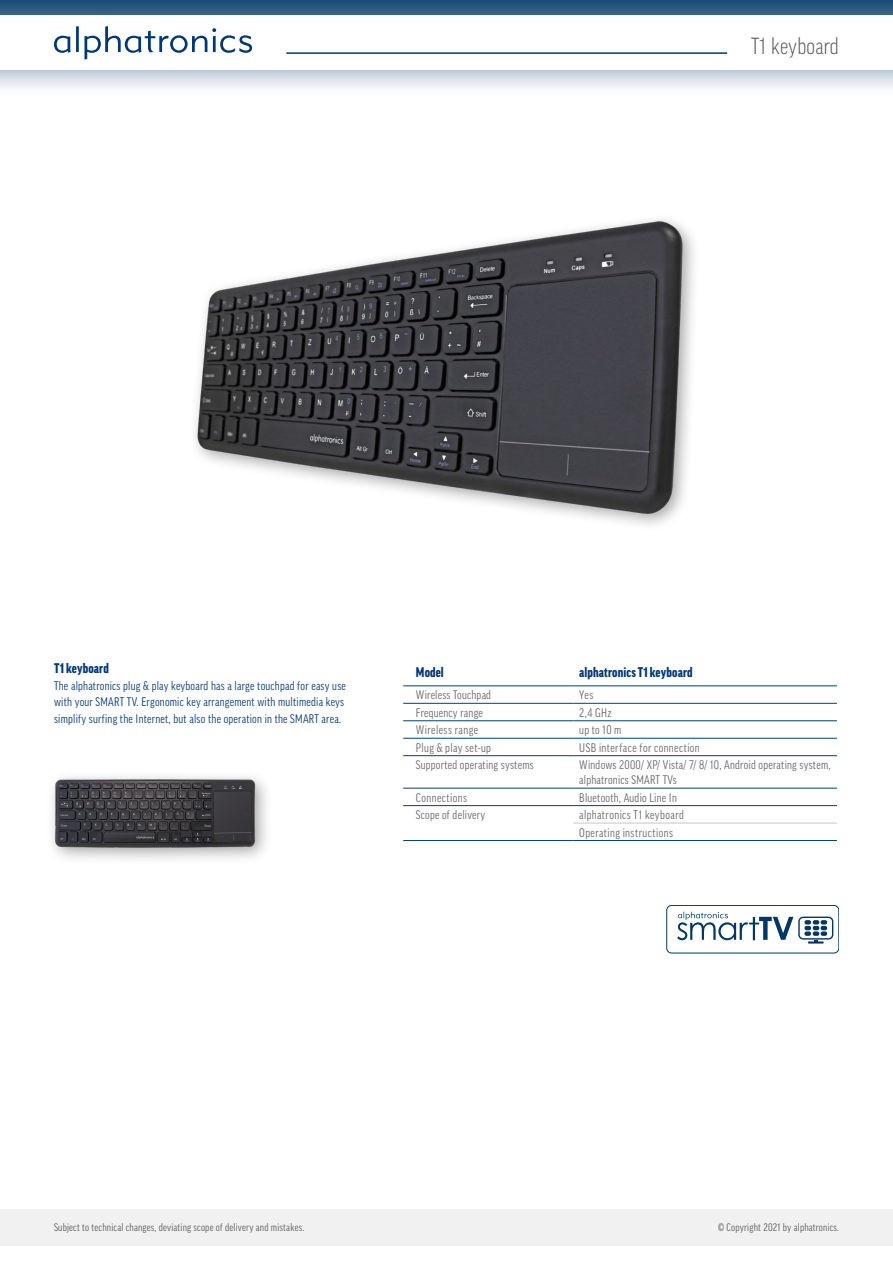
<style>
.page{position:relative;width:893px;height:1263px;background:#fff}
.page>*{position:absolute;margin:0;border:0;box-sizing:border-box;transform-origin:0 0}
.t1{font:300 condensed 22.5px "Good Pro";letter-spacing:.01em;color:#58585a}
.t2{font:900 condensed 13.5px "Good Pro";letter-spacing:.01em;color:#003777}
.t3{font:condensed 12px/15px "Good Pro";letter-spacing:.02em;color:#646567}
.t4{font:condensed 12px/16.5px "Good Pro";letter-spacing:.02em;color:#003777}
.t5{font:condensed 12px "Good Pro";letter-spacing:.04em;color:#646567}
.t6{font:condensed 10.5px "Good Pro";letter-spacing:.02em;color:#58585a}
</style>
<div class="page">
<svg style="left:0;top:0;width:893px;height:89px;background:#8fa7bb"></svg>
<div style="left:0;top:16px;width:893px;height:54px;background:#fff"></div>
<hr style="left:286px;top:52px;width:441px;height:2px;background:#003777">
<div style="left:0;top:1209px;width:893px;height:37px;background:#f1f1f2"></div>
<svg style="left:54px;top:26px;width:198px;height:34px"></svg>
<hr style="left:403px;top:685px;width:170px;height:1px;background:#004079">
<hr style="left:403px;top:703px;width:170px;height:1px;background:#004079">
<hr style="left:403px;top:720px;width:170px;height:1px;background:#004079">
<hr style="left:403px;top:738px;width:170px;height:1px;background:#004079">
<hr style="left:403px;top:755px;width:170px;height:1px;background:#004079">
<hr style="left:403px;top:788px;width:170px;height:1px;background:#004079">
<hr style="left:403px;top:805px;width:170px;height:1px;background:#004079">
<hr style="left:403px;top:840px;width:170px;height:1px;background:#004079">
<hr style="left:573px;top:685px;width:264px;height:1px;background:#004079">
<hr style="left:573px;top:703px;width:264px;height:1px;background:#004079">
<hr style="left:573px;top:720px;width:264px;height:1px;background:#004079">
<hr style="left:573px;top:738px;width:264px;height:1px;background:#004079">
<hr style="left:573px;top:755px;width:264px;height:1px;background:#004079">
<hr style="left:573px;top:788px;width:264px;height:1px;background:#004079">
<hr style="left:573px;top:805px;width:264px;height:1px;background:#004079">
<hr style="left:573px;top:840px;width:264px;height:1px;background:#004079">
<hr style="left:573px;top:823px;width:264px;height:1px;background:#c6c7c8">
<div style="left:666px;top:905px;width:173px;height:48px;border:1px solid #003765;border-radius:5px"></div>
<svg style="left:677px;top:911px;width:116px;height:29px"></svg>
<div style="left:798px;top:916px;width:35px;height:23px;border:1px solid #003765;border-radius:4px"></div>
<svg style="left:804px;top:920px;width:23px;height:23px"></svg>
<img style="left:195px;top:219px;width:499px;height:306px">
<div style="left:46px;top:770px;width:226px;height:96px;background:#000;opacity:.35"></div>
<img style="left:54px;top:777px;width:203px;height:86px">
<h1 class="t1" style="left:751px;top:33px;width:89px">T1 keyboard</h1>
<p class="t2" style="left:54px;top:661px;width:56px">T1 keyboard</p>
<p class="t4" style="left:54px;top:677px;width:293px">The alphatronics plug &amp; play keyboard has a large touchpad for easy use with your SMART TV. Ergonomic key arrangement with multimedia keys simplify surfing the Internet, but also the operation in the SMART area.</p>
<p class="t2" style="left:416px;top:665px;width:29px">Model</p>
<p class="t2" style="left:579px;top:665px;width:115px">alphatronics T1 keyboard</p>
<p class="t3" style="left:416px;top:688px;width:77px">Wireless Touchpad</p>
<p class="t3" style="left:579px;top:688px;width:16px">Yes</p>
<p class="t3" style="left:416px;top:705px;width:69px">Frequency range</p>
<p class="t3" style="left:579px;top:705px;width:34px">2,4 GHz</p>
<p class="t5" style="left:416px;top:723px;width:64px">Wireless range</p>
<p class="t3" style="left:579px;top:723px;width:44px">up to 10 m</p>
<p class="t3" style="left:416px;top:740px;width:77px">Plug &amp; play set-up</p>
<p class="t3" style="left:579px;top:740px;width:122px">USB interface for connection</p>
<p class="t3" style="left:416px;top:757px;width:119px">Supported operating systems</p>
<p class="t3" style="left:579px;top:757px;width:253px">Windows 2000/ XP/ Vista/ 7/ 8/ 10, Android operating system, alphatronics SMART TVs</p>
<p class="t3" style="left:416px;top:790px;width:53px">Connections</p>
<p class="t3" style="left:579px;top:790px;width:99px">Bluetooth, Audio Line In</p>
<p class="t3" style="left:416px;top:807px;width:71px">Scope of delivery</p>
<p class="t3" style="left:579px;top:806px;width:106px;line-height:17.4px">alphatronics T1 keyboard<br>Operating instructions</p>
<p class="t6" style="left:54px;top:1221px;width:252px">Subject to technical changes, deviating scope of delivery and mistakes.</p>
<p class="t6" style="left:718px;top:1221px;width:122px">© Copyright 2021 by alphatronics.</p>
</div>
